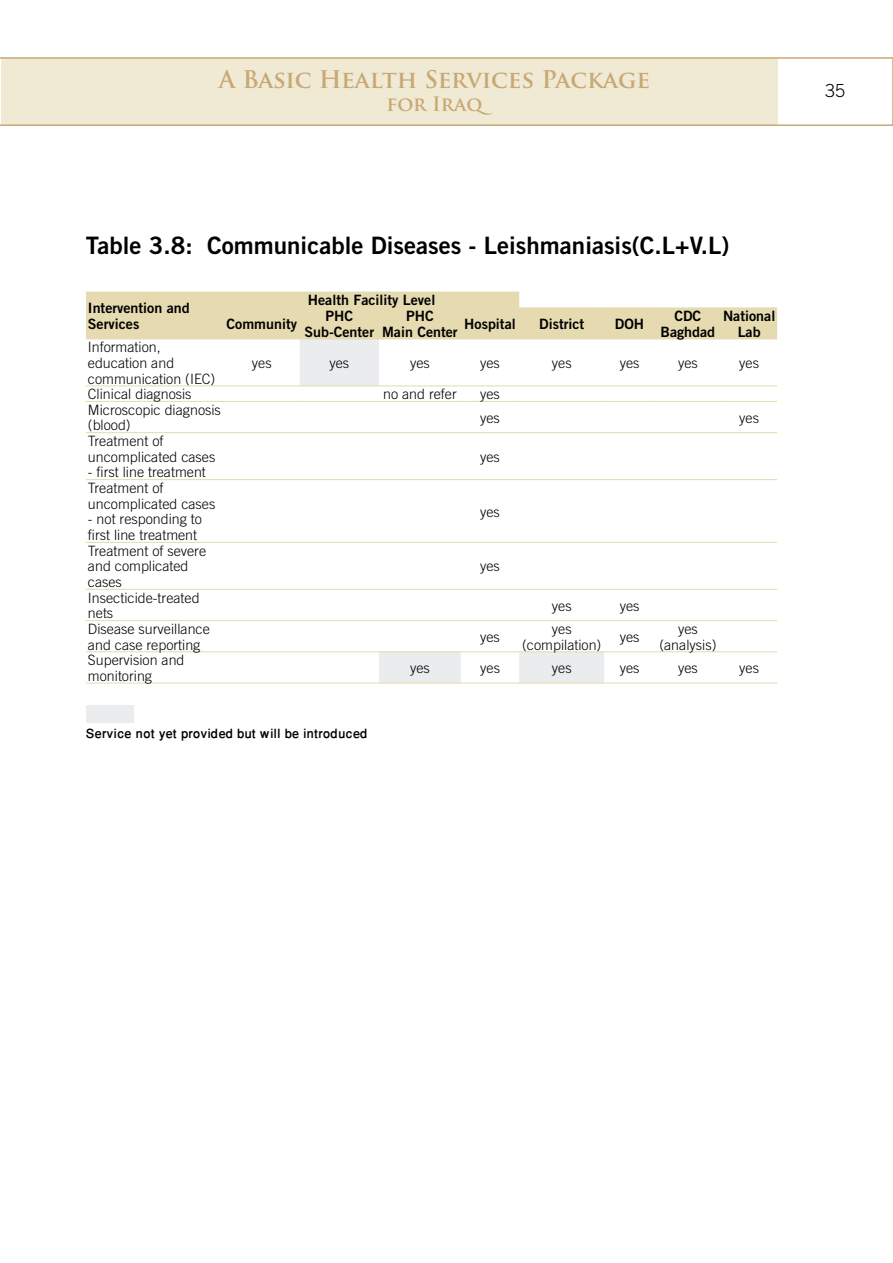
<style>
.page{position:relative;width:893px;height:1263px;background:#fff}
.page>*{position:absolute;margin:0;border:0;box-sizing:border-box;transform-origin:0 0}
.t1{font:24px "Trade Gothic Bold Two";color:#000}
.t2{font:700 23.7px "Trajan Pro";letter-spacing:-.01em;color:#c8a874}
.t3{font:700 19.5px "Trajan Pro";color:#c8a874}
.t4{font:500 18px "Win Soft Pro";color:#000}
.t5{font:300 18px "Trade Gothic";color:#000}
.t6{font:300 14.25px/15.8px "Trade Gothic";color:#000}
.t7{font:14.25px/15.8px "Trade Gothic Bold Two";color:#000;text-align:center}
</style>
<div class="page">
<svg style="left:0;top:57px;width:893px;height:69px;background:#f0e9d5"></svg>
<svg style="left:87px;top:292px;width:689px;height:47px;background:#e8deb9"></svg>
<svg style="left:300px;top:340px;width:304px;height:343px"></svg>
<hr style="left:86px;top:339px;width:138px;height:1px;background:#e5dab0">
<hr style="left:224px;top:339px;width:76px;height:1px;background:#e5dab0">
<hr style="left:300px;top:339px;width:79px;height:1px;background:#e5dab0">
<hr style="left:379px;top:339px;width:82px;height:1px;background:#e5dab0">
<hr style="left:461px;top:339px;width:58px;height:1px;background:#e5dab0">
<hr style="left:519px;top:339px;width:85px;height:1px;background:#e5dab0">
<hr style="left:604px;top:339px;width:51px;height:1px;background:#e5dab0">
<hr style="left:655px;top:339px;width:66px;height:1px;background:#e5dab0">
<hr style="left:721px;top:339px;width:56px;height:1px;background:#e5dab0">
<hr style="left:86px;top:385px;width:138px;height:1px;background:#e5dab0">
<hr style="left:224px;top:385px;width:76px;height:1px;background:#e5dab0">
<hr style="left:300px;top:385px;width:79px;height:1px;background:#e5dab0">
<hr style="left:379px;top:385px;width:82px;height:1px;background:#e5dab0">
<hr style="left:461px;top:385px;width:58px;height:1px;background:#e5dab0">
<hr style="left:519px;top:385px;width:85px;height:1px;background:#e5dab0">
<hr style="left:604px;top:385px;width:51px;height:1px;background:#e5dab0">
<hr style="left:655px;top:385px;width:66px;height:1px;background:#e5dab0">
<hr style="left:721px;top:385px;width:56px;height:1px;background:#e5dab0">
<hr style="left:86px;top:401px;width:138px;height:1px;background:#e5dab0">
<hr style="left:224px;top:401px;width:76px;height:1px;background:#e5dab0">
<hr style="left:300px;top:401px;width:79px;height:1px;background:#e5dab0">
<hr style="left:379px;top:401px;width:82px;height:1px;background:#e5dab0">
<hr style="left:461px;top:401px;width:58px;height:1px;background:#e5dab0">
<hr style="left:519px;top:401px;width:85px;height:1px;background:#e5dab0">
<hr style="left:604px;top:401px;width:51px;height:1px;background:#e5dab0">
<hr style="left:655px;top:401px;width:66px;height:1px;background:#e5dab0">
<hr style="left:721px;top:401px;width:56px;height:1px;background:#e5dab0">
<hr style="left:86px;top:432px;width:138px;height:1px;background:#e5dab0">
<hr style="left:224px;top:432px;width:76px;height:1px;background:#e5dab0">
<hr style="left:300px;top:432px;width:79px;height:1px;background:#e5dab0">
<hr style="left:379px;top:432px;width:82px;height:1px;background:#e5dab0">
<hr style="left:461px;top:432px;width:58px;height:1px;background:#e5dab0">
<hr style="left:519px;top:432px;width:85px;height:1px;background:#e5dab0">
<hr style="left:604px;top:432px;width:51px;height:1px;background:#e5dab0">
<hr style="left:655px;top:432px;width:66px;height:1px;background:#e5dab0">
<hr style="left:721px;top:432px;width:56px;height:1px;background:#e5dab0">
<hr style="left:86px;top:479px;width:138px;height:1px;background:#e5dab0">
<hr style="left:224px;top:479px;width:76px;height:1px;background:#e5dab0">
<hr style="left:300px;top:479px;width:79px;height:1px;background:#e5dab0">
<hr style="left:379px;top:479px;width:82px;height:1px;background:#e5dab0">
<hr style="left:461px;top:479px;width:58px;height:1px;background:#e5dab0">
<hr style="left:519px;top:479px;width:85px;height:1px;background:#e5dab0">
<hr style="left:604px;top:479px;width:51px;height:1px;background:#e5dab0">
<hr style="left:655px;top:479px;width:66px;height:1px;background:#e5dab0">
<hr style="left:721px;top:479px;width:56px;height:1px;background:#e5dab0">
<hr style="left:86px;top:542px;width:138px;height:1px;background:#e5dab0">
<hr style="left:224px;top:542px;width:76px;height:1px;background:#e5dab0">
<hr style="left:300px;top:542px;width:79px;height:1px;background:#e5dab0">
<hr style="left:379px;top:542px;width:82px;height:1px;background:#e5dab0">
<hr style="left:461px;top:542px;width:58px;height:1px;background:#e5dab0">
<hr style="left:519px;top:542px;width:85px;height:1px;background:#e5dab0">
<hr style="left:604px;top:542px;width:51px;height:1px;background:#e5dab0">
<hr style="left:655px;top:542px;width:66px;height:1px;background:#e5dab0">
<hr style="left:721px;top:542px;width:56px;height:1px;background:#e5dab0">
<hr style="left:86px;top:589px;width:138px;height:1px;background:#e5dab0">
<hr style="left:224px;top:589px;width:76px;height:1px;background:#e5dab0">
<hr style="left:300px;top:589px;width:79px;height:1px;background:#e5dab0">
<hr style="left:379px;top:589px;width:82px;height:1px;background:#e5dab0">
<hr style="left:461px;top:589px;width:58px;height:1px;background:#e5dab0">
<hr style="left:519px;top:589px;width:85px;height:1px;background:#e5dab0">
<hr style="left:604px;top:589px;width:51px;height:1px;background:#e5dab0">
<hr style="left:655px;top:589px;width:66px;height:1px;background:#e5dab0">
<hr style="left:721px;top:589px;width:56px;height:1px;background:#e5dab0">
<hr style="left:86px;top:620px;width:138px;height:1px;background:#e5dab0">
<hr style="left:224px;top:620px;width:76px;height:1px;background:#e5dab0">
<hr style="left:300px;top:620px;width:79px;height:1px;background:#e5dab0">
<hr style="left:379px;top:620px;width:82px;height:1px;background:#e5dab0">
<hr style="left:461px;top:620px;width:58px;height:1px;background:#e5dab0">
<hr style="left:519px;top:620px;width:85px;height:1px;background:#e5dab0">
<hr style="left:604px;top:620px;width:51px;height:1px;background:#e5dab0">
<hr style="left:655px;top:620px;width:66px;height:1px;background:#e5dab0">
<hr style="left:721px;top:620px;width:56px;height:1px;background:#e5dab0">
<hr style="left:86px;top:651px;width:138px;height:1px;background:#e5dab0">
<hr style="left:224px;top:651px;width:76px;height:1px;background:#e5dab0">
<hr style="left:300px;top:651px;width:79px;height:1px;background:#e5dab0">
<hr style="left:379px;top:651px;width:82px;height:1px;background:#e5dab0">
<hr style="left:461px;top:651px;width:58px;height:1px;background:#e5dab0">
<hr style="left:519px;top:651px;width:85px;height:1px;background:#e5dab0">
<hr style="left:604px;top:651px;width:51px;height:1px;background:#e5dab0">
<hr style="left:655px;top:651px;width:66px;height:1px;background:#e5dab0">
<hr style="left:721px;top:651px;width:56px;height:1px;background:#e5dab0">
<hr style="left:86px;top:683px;width:138px;height:1px;background:#e5dab0">
<hr style="left:224px;top:683px;width:76px;height:1px;background:#e5dab0">
<hr style="left:300px;top:683px;width:79px;height:1px;background:#e5dab0">
<hr style="left:379px;top:683px;width:82px;height:1px;background:#e5dab0">
<hr style="left:461px;top:683px;width:58px;height:1px;background:#e5dab0">
<hr style="left:519px;top:683px;width:85px;height:1px;background:#e5dab0">
<hr style="left:604px;top:683px;width:51px;height:1px;background:#e5dab0">
<hr style="left:655px;top:683px;width:66px;height:1px;background:#e5dab0">
<hr style="left:721px;top:683px;width:56px;height:1px;background:#e5dab0">
<div style="left:86px;top:705px;width:48px;height:17px;background:#ebeced"></div>
<h2 class="t2" style="left:219px;top:65px;width:433px">A Basic Health Services Package</h2>
<h3 class="t3" style="left:386px;top:92px;width:108px">for Iraq</h3>
<h1 class="t1" style="left:86px;top:231px;width:645px">Table 3.8: Communicable Diseases - Leishmaniasis(C.L+V.L)</h1>
<p class="t7" style="left:88px;top:300px;width:103px;text-align:left">Intervention and<br>Services</p>
<p class="t6" style="left:88px;top:339px;width:129px">Information, education and communication (IEC)</p>
<p class="t7" style="left:308px;top:292px;width:129px">Health Facility Level</p>
<p class="t7" style="left:227px;top:316px;width:72px">Community</p>
<p class="t7" style="left:304px;top:308px;width:71px">PHC<br>Sub-Center</p>
<p class="t7" style="left:382px;top:308px;width:77px">PHC<br>Main Center</p>
<p class="t7" style="left:464px;top:316px;width:53px">Hospital</p>
<p class="t7" style="left:539px;top:316px;width:47px">District</p>
<p class="t7" style="left:615px;top:316px;width:31px">DOH</p>
<p class="t7" style="left:661px;top:308px;width:56px">CDC<br>Baghdad</p>
<p class="t7" style="left:723px;top:308px;width:54px">National<br>Lab</p>
<p class="t6" style="left:252px;top:355px;width:21px">yes</p>
<p class="t6" style="left:329px;top:355px;width:21px">yes</p>
<p class="t6" style="left:410px;top:355px;width:21px">yes</p>
<p class="t6" style="left:480px;top:355px;width:21px">yes</p>
<p class="t6" style="left:552px;top:355px;width:21px">yes</p>
<p class="t6" style="left:620px;top:355px;width:21px">yes</p>
<p class="t6" style="left:678px;top:355px;width:21px">yes</p>
<p class="t6" style="left:739px;top:355px;width:21px">yes</p>
<p class="t6" style="left:88px;top:386px;width:105px">Clinical diagnosis</p>
<p class="t6" style="left:383px;top:386px;width:75px">no and refer</p>
<p class="t6" style="left:480px;top:386px;width:21px">yes</p>
<p class="t6" style="left:88px;top:402px;width:134px">Microscopic diagnosis (blood)</p>
<p class="t6" style="left:480px;top:409px;width:21px">yes</p>
<p class="t6" style="left:739px;top:409px;width:21px">yes</p>
<p class="t6" style="left:88px;top:433px;width:129px">Treatment of uncomplicated cases</p>
<p class="t6" style="left:88px;top:464px;width:119px">- first line treatment</p>
<p class="t6" style="left:480px;top:449px;width:21px">yes</p>
<p class="t6" style="left:88px;top:480px;width:129px">Treatment of uncomplicated cases</p>
<p class="t6" style="left:88px;top:511px;width:116px">- not responding to first line treatment</p>
<p class="t6" style="left:88px;top:542px;width:120px">Treatment of severe and complicated cases</p>
<p class="t6" style="left:480px;top:503px;width:21px">yes</p>
<p class="t6" style="left:480px;top:558px;width:21px">yes</p>
<p class="t6" style="left:88px;top:589px;width:113px">Insecticide-treated nets</p>
<p class="t6" style="left:552px;top:597px;width:21px">yes</p>
<p class="t6" style="left:620px;top:597px;width:21px">yes</p>
<p class="t6" style="left:88px;top:621px;width:123px">Disease surveillance and case reporting</p>
<p class="t6" style="left:480px;top:629px;width:21px">yes</p>
<p class="t6" style="left:522px;top:621px;width:81px;text-align:center">yes (compilation)</p>
<p class="t6" style="left:620px;top:629px;width:21px">yes</p>
<p class="t6" style="left:659px;top:621px;width:58px;text-align:center">yes (analysis)</p>
<p class="t6" style="left:88px;top:652px;width:98px">Supervision and monitoring</p>
<p class="t6" style="left:410px;top:660px;width:21px">yes</p>
<p class="t6" style="left:480px;top:660px;width:21px">yes</p>
<p class="t6" style="left:552px;top:660px;width:21px">yes</p>
<p class="t6" style="left:620px;top:660px;width:21px">yes</p>
<p class="t6" style="left:678px;top:660px;width:21px">yes</p>
<p class="t6" style="left:739px;top:660px;width:21px">yes</p>
<p class="t4" style="left:86px;top:720px;width:283px">Service not yet provided but will be introduced</p>
<p class="t5" style="left:825px;top:80px;width:22px">35</p>
</div>
